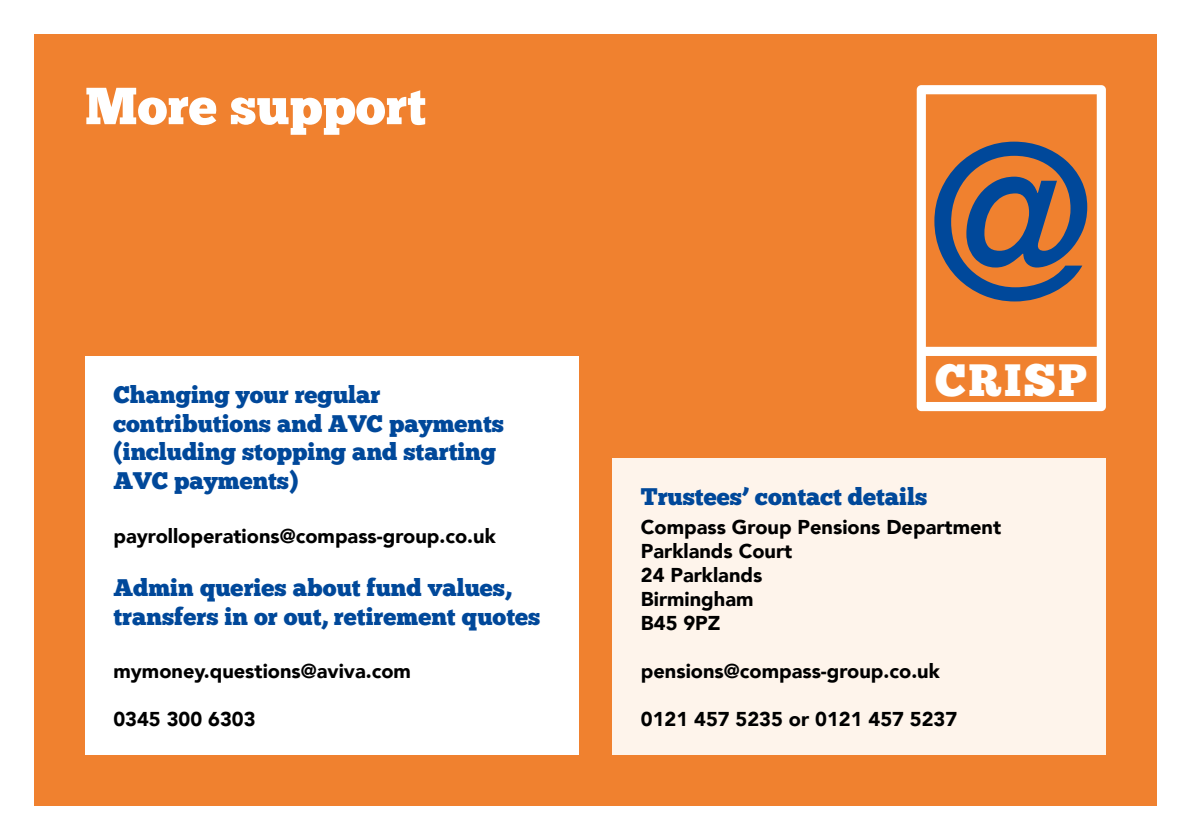
<style>
.page{position:relative;width:1191px;height:840px;background:#fff}
.page>*{position:absolute;margin:0;border:0;box-sizing:border-box;transform-origin:0 0}
.t1{font:52px "Chunk Five";color:#fff}
.t2{font:45.2px "Chunk Five";letter-spacing:.05em;color:#fff}
.t3{font:24px/28.8px "Chunk Five";color:#00489a}
.t4{font:900 20px/24px "Avenir LT";color:#000}
</style>
<div class="page">
<div style="left:34px;top:34px;width:1123px;height:771px;background:#f0812f"></div>
<div style="left:85px;top:356px;width:493px;height:398px;background:#fff"></div>
<div style="left:612px;top:458px;width:494px;height:296px;background:#fef4eb"></div>
<svg style="left:916px;top:85px;width:190px;height:326px"></svg>
<div style="left:919px;top:346px;width:184px;height:10px;background:#fff;border-radius:5px"></div>
<svg style="left:934px;top:141px;width:153px;height:160px"></svg>
<h1 class="t1" style="left:85px;top:75px;width:342px">More support</h1>
<p class="t3" style="left:113px;top:380px;width:392px">Changing your regular contributions and AVC payments (including stopping and starting<br>AVC payments)</p>
<p class="t4" style="left:113px;top:523px;width:384px">payrolloperations@compass-group.co.uk</p>
<p class="t3" style="left:113px;top:572px;width:428px">Admin queries about fund values, transfers in or out, retirement quotes</p>
<p class="t4" style="left:113px;top:659px;width:299px">mymoney.questions@aviva.com</p>
<p class="t4" style="left:113px;top:707px;width:144px">0345 300 6303</p>
<h2 class="t2" style="left:935px;top:353px;width:153px">CRISP</h2>
<p class="t3" style="left:641px;top:481px;width:288px">Trustees’ contact details</p>
<p class="t4" style="left:641px;top:515px;width:362px">Compass Group Pensions Department<br>Parklands Court<br>24 Parklands<br>Birmingham<br>B45 9PZ</p>
<p class="t4" style="left:641px;top:659px;width:300px">pensions@compass-group.co.uk</p>
<p class="t4" style="left:641px;top:707px;width:318px">0121 457 5235 or 0121 457 5237</p>
</div>
